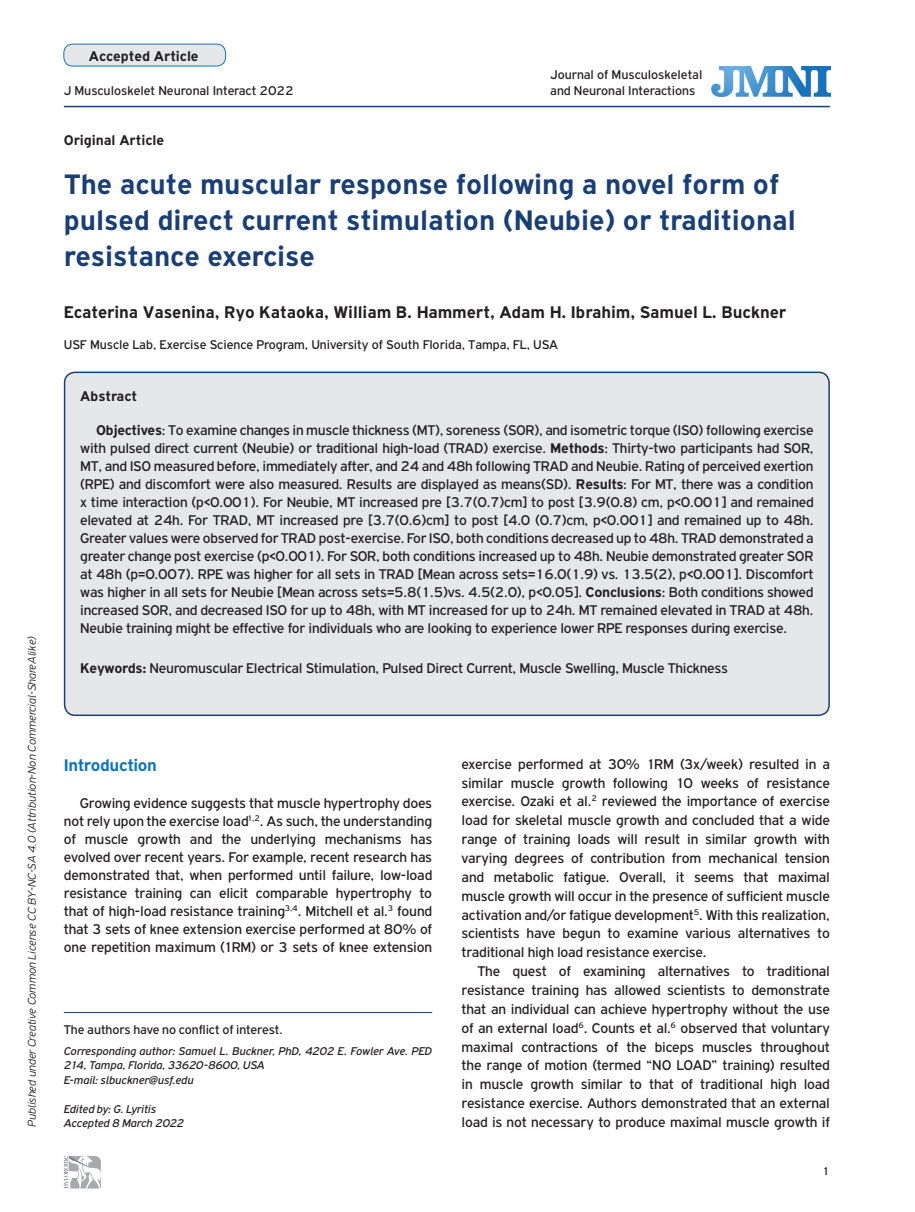
<style>
.page{position:relative;width:915px;height:1212px;background:#fff}
.page>*{position:absolute;margin:0;border:0;box-sizing:border-box;transform-origin:0 0}
.BASIC_TITLE{font:700 30px/36px "PF Highway Gothic";color:#1a3f74}
.AUTHOR{font:700 18px "PF Highway Gothic";color:#231f20}
.TITLE_BOLD{font:700 18px "PF Highway Gothic";letter-spacing:-.02em;color:#1074bc}
.TEXT_BASIC{font:15px/18.9px "PF Highway Gothic";letter-spacing:-.01em;color:#231f20;text-align:justify}
.TEXT_ABSTRACT{font:15px/18px "PF Highway Gothic";letter-spacing:-.015em;color:#231f20;text-align:justify}
.TEXT_KEYWORDS{font:15px "PF Highway Gothic";letter-spacing:-.015em;color:#231f20}
.TYPE_OF_ARTICLE{font:700 15px "PF Highway Gothic";color:#231f20}
.TITLE_ABSTRACT{font:700 15px "PF Highway Gothic";color:#231f20}
.TITLE_ADDRESS{font:13.5px "PF Highway Gothic";color:#231f20}
.CONFLICT_OF_INTEREST{font:13.5px "PF Highway Gothic";letter-spacing:-.01em;color:#231f20}
.CORRESPONDING_AUTHOR{font:italic 12px/14.4px "PF Highway Gothic";letter-spacing:-.005em;color:#231f20}
.t1{font:italic 300 12px "PF Highway Gothic";color:#231f20}
.t2{font:12px "PF Highway Gothic";color:#231f20}
.s1{font-weight:700}
</style>
<div class="page">
<hr style="left:64px;top:106px;width:765px;height:1px;background:#1a3f74">
<div style="left:65px;top:372px;width:763px;height:343px;background:#e6e7e9;border-radius:11px"></div>
<div style="left:64px;top:372px;width:765px;height:344px;border:2px solid #1a3f74;border-radius:11px"></div>
<hr style="left:64px;top:1012px;width:368px;height:1px;background:#1a3f74">
<img style="left:711px;top:66px;width:118px;height:31px">
<div style="left:64px;top:44px;width:161px;height:22px;background:#e6e7e9;border-radius:9px"></div>
<div style="left:63px;top:44px;width:163px;height:22px;border:1px solid #1074bc;border-radius:9px"></div>
<svg style="left:64px;top:1156px;width:37px;height:33px"></svg>
<p class="t1" style="left:25px;top:1127px;width:492px;rotate:-90deg">Published under Creative Common License CC BY-NC-SA 4.0 (Attribution-Non Commercial-ShareAlike)</p>
<p class="TYPE_OF_ARTICLE" style="left:89px;top:48px;width:111px">Αccepted Article</p>
<p class="TITLE_ADDRESS" style="left:550px;top:67px;width:153px">Journal of Musculoskeletal</p>
<p class="TITLE_ADDRESS" style="left:550px;top:83px;width:146px">and Neuronal Interactions</p>
<p class="TITLE_ADDRESS" style="left:64px;top:84px;width:231px">J Musculoskelet Neuronal Interact 2022</p>
<p class="TYPE_OF_ARTICLE" style="left:64px;top:132px;width:102px">Original Article</p>
<p class="BASIC_TITLE" style="left:64px;top:166px;width:733px">The acute muscular response following a novel form of pulsed direct current stimulation (Neubie) or traditional resistance exercise</p>
<p class="AUTHOR" style="left:64px;top:303px;width:723px">Ecaterina Vasenina, Ryo Kataoka, William B. Hammert, Adam H. Ibrahim, Samuel L. Buckner</p>
<p class="TITLE_ADDRESS" style="left:64px;top:337px;width:495px">USF Muscle Lab, Exercise Science Program, University of South Florida, Tampa, FL, USA</p>
<p class="TITLE_ABSTRACT" style="left:80px;top:388px;width:58px">Abstract</p>
<p class="TEXT_ABSTRACT" style="left:80px;top:421px;width:734px;text-indent:16px"><span class="s1">Objectives</span>: To examine changes in muscle thickness (MT), soreness (SOR), and isometric torque (ISO) following exercise with pulsed direct current (Neubie) or traditional high-load (TRAD) exercise. <span class="s1">Methods</span>: Thirty-two participants had SOR, MT, and ISO measured before, immediately after, and 24 and 48h following TRAD and Neubie. Rating of perceived exertion (RPE) and discomfort were also measured. Results are displayed as means(SD). <span class="s1">Results</span>: For MT, there was a condition x time interaction (p&lt;0.001). For Neubie, MT increased pre [3.7(0.7)cm] to post [3.9(0.8) cm, p&lt;0.001] and remained elevated at 24h. For TRAD, MT increased pre [3.7(0.6)cm] to post [4.0 (0.7)cm, p&lt;0.001] and remained up to 48h.<br>Greater values were observed for TRAD post-exercise. For ISO, both conditions decreased up to 48h. TRAD demonstrated a greater change post exercise (p&lt;0.001). For SOR, both conditions increased up to 48h. Neubie demonstrated greater SOR at 48h (p=0.007). RPE was higher for all sets in TRAD [Mean across sets=16.0(1.9) vs. 13.5(2), p&lt;0.001]. Discomfort was higher in all sets for Neubie [Mean across sets=5.8(1.5)vs. 4.5(2.0), p&lt;0.05]. <span class="s1">Conclusions</span>: Both conditions showed increased SOR, and decreased ISO for up to 48h, with MT increased for up to 24h. MT remained elevated in TRAD at 48h.<br>Neubie training might be effective for individuals who are looking to experience lower RPE responses during exercise.</p>
<p class="TEXT_KEYWORDS" style="left:80px;top:660px;width:649px"><span class="s1">Keywords:</span> Neuromuscular Electrical Stimulation, Pulsed Direct Current, Muscle Swelling, Muscle Thickness</p>
<p class="TITLE_BOLD" style="left:64px;top:755px;width:95px">Introduction</p>
<p class="TEXT_BASIC" style="left:64px;top:794px;width:370px;line-height:18px;text-indent:16px">Growing evidence suggests that muscle hypertrophy does not rely upon the exercise load<sup>1,2</sup>. As such, the understanding of muscle growth and the underlying mechanisms has evolved over recent years. For example, recent research has demonstrated that, when performed until failure, low-load resistance training can elicit comparable hypertrophy to that of high-load resistance training<sup>3,4</sup>. Mitchell et al.<sup>3</sup> found that 3 sets of knee extension exercise performed at 80% of one repetition maximum (1RM) or 3 sets of knee extension</p>
<p class="CONFLICT_OF_INTEREST" style="left:64px;top:1022px;width:220px">The authors have no conflict of interest.</p>
<p class="CORRESPONDING_AUTHOR" style="left:64px;top:1044px;width:370px">Corresponding author: Samuel L. Buckner, PhD, 4202 E. Fowler Ave. PED<br>214, Tampa, Florida, 33620-8600, USA</p>
<p class="CORRESPONDING_AUTHOR" style="left:64px;top:1072px;width:131px">E-mail: slbuckner@usf.edu</p>
<p class="CORRESPONDING_AUTHOR" style="left:64px;top:1101px;width:94px">Edited by: G. Lyritis</p>
<p class="CORRESPONDING_AUTHOR" style="left:64px;top:1116px;width:122px">Accepted 8 March 2022</p>
<p class="TEXT_BASIC" style="left:461px;top:754px;width:370px">exercise performed at 30% 1RM (3x/week) resulted in a similar muscle growth following 10 weeks of resistance exercise. Ozaki et al.<sup>2</sup> reviewed the importance of exercise load for skeletal muscle growth and concluded that a wide range of training loads will result in similar growth with varying degrees of contribution from mechanical tension and metabolic fatigue. Overall, it seems that maximal muscle growth will occur in the presence of sufficient muscle activation and/or fatigue development<sup>5</sup>. With this realization, scientists have begun to examine various alternatives to traditional high load resistance exercise.</p>
<p class="TEXT_BASIC" style="left:461px;top:962px;width:370px;text-indent:16px">The quest of examining alternatives to traditional resistance training has allowed scientists to demonstrate that an individual can achieve hypertrophy without the use of an external load<sup>6</sup>. Counts et al.<sup>6</sup> observed that voluntary maximal contractions of the biceps muscles throughout the range of motion (termed “NO LOAD” training) resulted in muscle growth similar to that of traditional high load resistance exercise. Authors demonstrated that an external load is not necessary to produce maximal muscle growth if</p>
<p class="t2" style="left:822px;top:1165px;width:9px">1</p>
</div>
